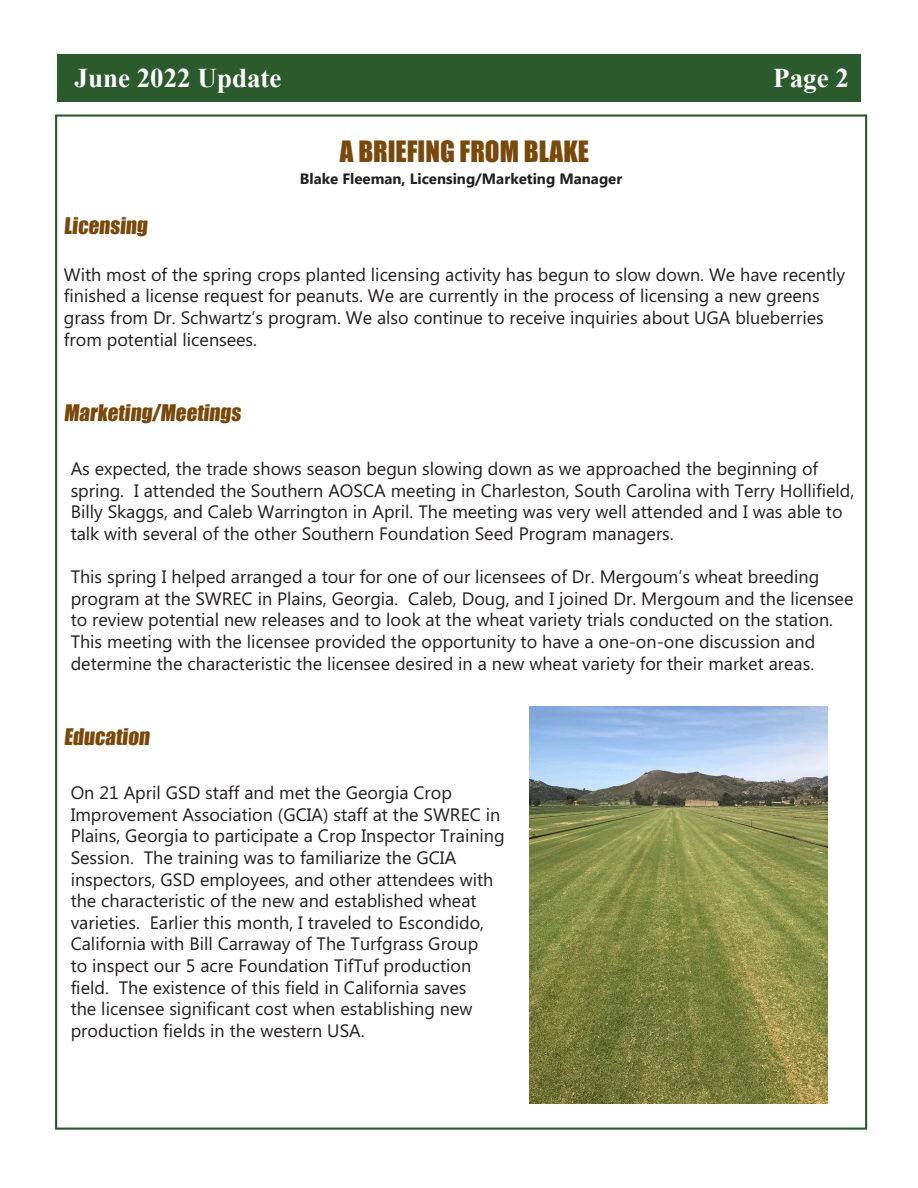
<style>
.page{position:relative;width:918px;height:1188px;background:#fff}
.page>*{position:absolute;margin:0;border:0;box-sizing:border-box;transform-origin:0 0}
.t1{font:700 27px "Times New Roman";color:#fff}
.t2{font:27px "Impact";color:#79490c}
.t3{font:21px "Impact";color:#79490c}
.t4{font:18px/21.6px "Microsoft Phags Pa";color:#231f20}
.t5{font:700 15px "Microsoft Phags Pa";color:#231f20}
</style>
<div class="page">
<div style="left:57px;top:54px;width:804px;height:48px;background:#2b5b2c"></div>
<img style="left:529px;top:706px;width:298px;height:398px">
<p class="t1" style="left:75px;top:58px;width:209px">June 2022 Update</p>
<p class="t1" style="left:773px;top:58px;width:77px">Page 2</p>
<p class="t2" style="left:340px;top:131px;width:251px">A BRIEFING FROM BLAKE</p>
<p class="t5" style="left:300px;top:168px;width:324px">Blake Fleeman, Licensing/Marketing Manager</p>
<p class="t3" style="left:64px;top:210px;width:88px">Licensing</p>
<p class="t4" style="left:64px;top:263px;width:783px">With most of the spring crops planted licensing activity has begun to slow down. We have recently finished a license request for peanuts. We are currently in the process of licensing a new greens grass from Dr. Schwartz’s program. We also continue to receive inquiries about UGA blueberries from potential licensees.</p>
<p class="t3" style="left:64px;top:397px;width:182px">Marketing/Meetings</p>
<p class="t4" style="left:71px;top:457px;width:785px">As expected, the trade shows season begun slowing down as we approached the beginning of spring. I attended the Southern AOSCA meeting in Charleston, South Carolina with Terry Hollifield, Billy Skaggs, and Caleb Warrington in April. The meeting was very well attended and I was able to talk with several of the other Southern Foundation Seed Program managers.</p>
<p class="t4" style="left:71px;top:565px;width:784px">This spring I helped arranged a tour for one of our licensees of Dr. Mergoum’s wheat breeding program at the SWREC in Plains, Georgia. Caleb, Doug, and I joined Dr. Mergoum and the licensee to review potential new releases and to look at the wheat variety trials conducted on the station.<br>This meeting with the licensee provided the opportunity to have a one-on-one discussion and determine the characteristic the licensee desired in a new wheat variety for their market areas.</p>
<p class="t3" style="left:64px;top:721px;width:90px">Education</p>
<p class="t4" style="left:71px;top:781px;width:436px">On 21 April GSD staff and met the Georgia Crop Improvement Association (GCIA) staff at the SWREC in Plains, Georgia to participate a Crop Inspector Training Session. The training was to familiarize the GCIA inspectors, GSD employees, and other attendees with the characteristic of the new and established wheat varieties. Earlier this month, I traveled to Escondido, California with Bill Carraway of The Turfgrass Group<br>to inspect our 5 acre Foundation TifTuf production field. The existence of this field in California saves<br>the licensee significant cost when establishing new production fields in the western USA.</p>
</div>
